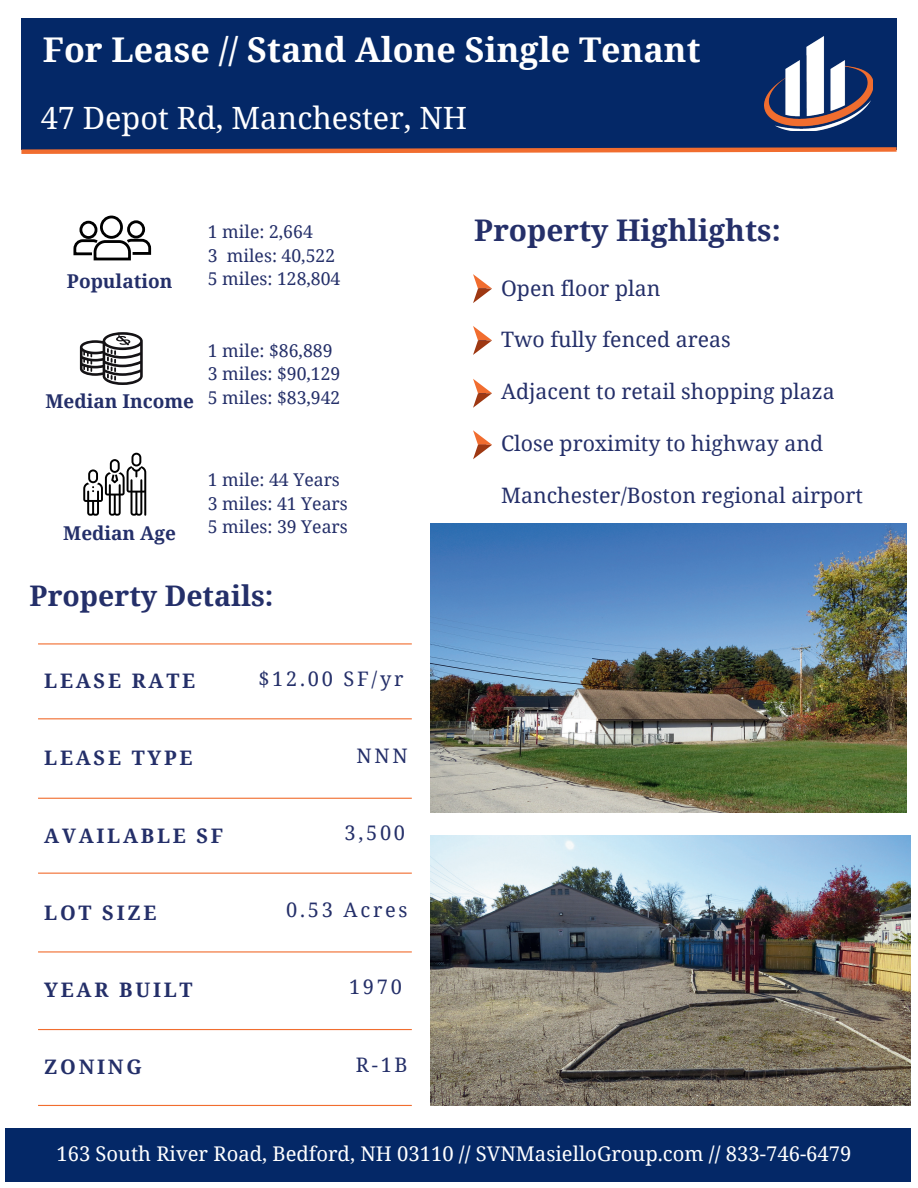
<style>
.page{position:relative;width:918px;height:1188px;background:#fff}
.page>*{position:absolute;margin:0;border:0;box-sizing:border-box;transform-origin:0 0}
.t1{font:700 34.05px "Noto Serif";color:#fff}
.t2{font:30.75px "Noto Serif";color:#fff}
.t3{font:700 29.85px "Noto Serif";color:#242f69}
.t4{font:700 28.35px "Noto Serif";color:#242f69}
.t5{font:21.3px "Noto Serif";color:#242f69}
.t6{font:20.25px "Noto Serif";color:#fff}
.t7{font:700 19.95px "Noto Serif";letter-spacing:.135em;color:#242f69}
.t8{font:19.95px "Noto Serif";letter-spacing:.135em;color:#242f69}
.t9{font:700 19.05px "Noto Serif";color:#242f69}
.t10{font:17.55px/23.7px "Noto Serif";color:#242f69}
.s1{font-weight:700}
</style>
<div class="page">
<div style="left:21px;top:18px;width:876px;height:131px;background:#042867"></div>
<svg style="left:21px;top:147px;width:876px;height:7px"></svg>
<hr style="left:38px;top:1105px;width:374px;height:1px;background:#f16d2f">
<div style="left:5px;top:1129px;width:906px;height:53px;background:#042867"></div>
<svg style="left:473px;top:274px;width:19px;height:29px"></svg>
<svg style="left:473px;top:379px;width:19px;height:29px"></svg>
<svg style="left:473px;top:430px;width:19px;height:29px"></svg>
<svg style="left:473px;top:326px;width:19px;height:29px"></svg>
<svg style="left:83px;top:453px;width:63px;height:63px"></svg>
<div style="left:100px;top:216px;width:23px;height:23px;border:3px solid #000;border-radius:50%"></div>
<div style="left:127px;top:220px;width:18px;height:19px;border:3px solid #000;border-radius:50%"></div>
<svg style="left:73px;top:237px;width:78px;height:24px"></svg>
<div style="left:79px;top:221px;width:18px;height:18px;border:3px solid #000;border-radius:50%"></div>
<svg style="left:80px;top:332px;width:63px;height:53px"></svg>
<hr style="left:38px;top:1029px;width:374px;height:1px;background:#f16d2f">
<img style="left:765px;top:36px;width:108px;height:95px">
<img style="left:431px;top:836px;width:479px;height:270px">
<hr style="left:38px;top:951px;width:374px;height:2px;background:#f16d2f">
<hr style="left:38px;top:873px;width:374px;height:1px;background:#f16d2f">
<hr style="left:38px;top:798px;width:374px;height:1px;background:#f16d2f">
<hr style="left:38px;top:718px;width:374px;height:1px;background:#f16d2f">
<hr style="left:38px;top:643px;width:374px;height:1px;background:#f16d2f">
<img style="left:431px;top:523px;width:476px;height:289px">
<h1 class="t1" style="left:43px;top:26px;width:659px">For Lease // Stand Alone Single Tenant</h1>
<h2 class="t2" style="left:41px;top:97px;width:428px">47 Depot Rd, Manchester, NH</h2>
<p class="t9" style="left:67px;top:267px;width:107px">Population</p>
<p class="t10" style="left:208px;top:219px;width:134px">1 mile: 2,664<br>3 miles: 40,522<br>5 miles: 128,804</p>
<p class="t9" style="left:45px;top:387px;width:150px">Median Income</p>
<p class="t10" style="left:208px;top:338px;width:134px">1 mile: $86,889<br>3 miles: $90,129<br>5 miles: $83,942</p>
<p class="t9" style="left:63px;top:520px;width:114px">Median Age</p>
<p class="t10" style="left:208px;top:467px;width:142px">1 mile: 44 Years<br>3 miles: 41 Years<br>5 miles: 39 Years</p>
<h3 class="t4" style="left:30px;top:576px;width:245px">Property Details:</h3>
<p class="t7" style="left:44px;top:667px;width:153px">LEASE RATE</p>
<p class="t8" style="left:258px;top:665px;width:147px">$12.00 SF/yr</p>
<p class="t7" style="left:44px;top:744px;width:150px">LEASE TYPE</p>
<p class="t8" style="left:357px;top:742px;width:53px">NNN</p>
<p class="t7" style="left:44px;top:821px;width:181px">AVAILABLE SF</p>
<p class="t8" style="left:345px;top:819px;width:62px">3,500</p>
<p class="t7" style="left:44px;top:899px;width:114px">LOT SIZE</p>
<p class="t8" style="left:286px;top:896px;width:123px">0.53 Acres</p>
<p class="t7" style="left:44px;top:976px;width:150px">YEAR BUILT</p>
<p class="t8" style="left:349px;top:974px;width:54px">1970</p>
<p class="t7" style="left:44px;top:1053px;width:99px">ZONING</p>
<p class="t8" style="left:356px;top:1051px;width:53px">R-1B</p>
<h3 class="t3" style="left:474px;top:209px;width:308px">Property Highlights:</h3>
<p class="t5" style="left:501px;top:273px;width:161px">Open floor plan</p>
<p class="t5" style="left:501px;top:325px;width:231px">Two fully fenced areas</p>
<p class="t5" style="left:501px;top:377px;width:335px">Adjacent to retail shopping plaza</p>
<p class="t5" style="left:501px;top:429px;width:323px">Close proximity to highway and</p>
<p class="t5" style="left:501px;top:480px;width:363px">Manchester/Boston regional airport</p>
<p class="t6" style="left:56px;top:1140px;width:797px">163 South River Road, Bedford, NH 03110 <span class="s1">//</span> SVNMasielloGroup.com <span class="s1">//</span> 833-746-6479</p>
</div>
